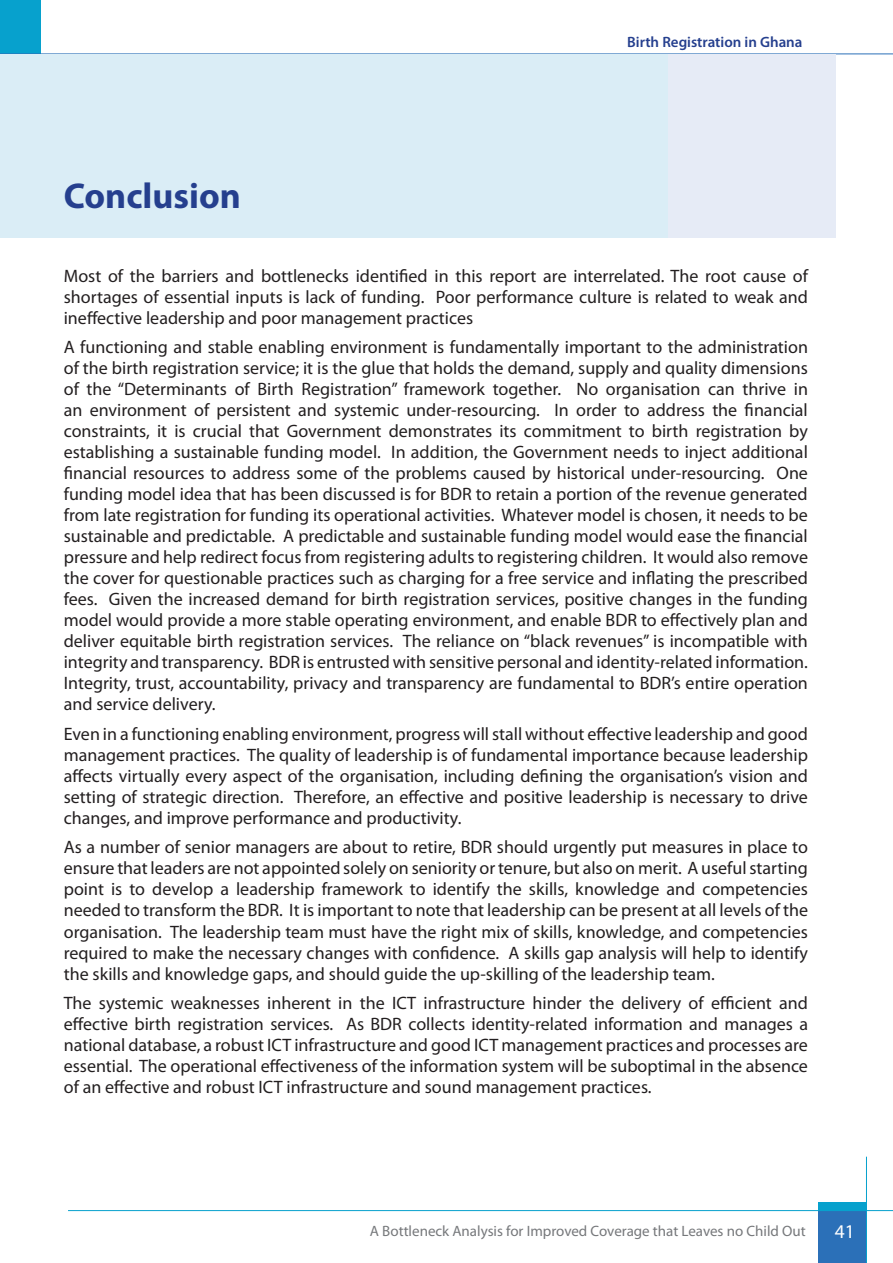
<style>
.page{position:relative;width:893px;height:1263px;background:#fff}
.page>*{position:absolute;margin:0;border:0;box-sizing:border-box;transform-origin:0 0}
.t1{font:700 36px "Myriad Pro";color:#253f8e}
.t2{font:19.5px "Myriad Pro";color:#fff}
.t3{font:18px/21px "Myriad Pro";color:#231f20;text-align:justify}
.t4{font:15px "Myriad Pro";color:#76787b}
.t5{font:600 15px "Myriad Pro";color:#253f8e}
</style>
<div class="page">
<div style="left:0;top:0;width:40px;height:54px;background:#07a1cd"></div>
<div style="left:818px;top:1210px;width:48px;height:53px;background:#2b70b8"></div>
<hr style="left:866px;top:1157px;width:1px;height:106px;background:#07a1cd">
<hr style="left:0;top:54px;width:893px;height:1px;background:#2b70b8">
<hr style="left:68px;top:1210px;width:825px;height:1px;background:#07a1cd">
<div style="left:818px;top:1201px;width:49px;height:9px;background:#07a1cd"></div>
<div style="left:0;top:54px;width:669px;height:184px;background:#daedf6"></div>
<div style="left:669px;top:54px;width:167px;height:184px;background:#e6ebf6"></div>
<h1 class="t1" style="left:64px;top:172px;width:179px">Conclusion</h1>
<p class="t5" style="left:627px;top:33px;width:177px">Birth Registration in Ghana</p>
<p class="t3" style="left:64px;top:265px;width:746px">Most of the barriers and bottlenecks identified in this report are interrelated. The root cause of shortages of essential inputs is lack of funding. Poor performance culture is related to weak and ineffective leadership and poor management practices</p>
<p class="t3" style="left:64px;top:336px;width:746px">A functioning and stable enabling environment is fundamentally important to the administration of the birth registration service; it is the glue that holds the demand, supply and quality dimensions of the “Determinants of Birth Registration” framework together. No organisation can thrive in an environment of persistent and systemic under-resourcing. In order to address the financial constraints, it is crucial that Government demonstrates its commitment to birth registration by establishing a sustainable funding model. In addition, the Government needs to inject additional financial resources to address some of the problems caused by historical under-resourcing. One funding model idea that has been discussed is for BDR to retain a portion of the revenue generated from late registration for funding its operational activities. Whatever model is chosen, it needs to be sustainable and predictable. A predictable and sustainable funding model would ease the financial pressure and help redirect focus from registering adults to registering children. It would also remove the cover for questionable practices such as charging for a free service and inflating the prescribed fees. Given the increased demand for birth registration services, positive changes in the funding model would provide a more stable operating environment, and enable BDR to effectively plan and deliver equitable birth registration services. The reliance on “black revenues” is incompatible with integrity and transparency. BDR is entrusted with sensitive personal and identity-related information.<br>Integrity, trust, accountability, privacy and transparency are fundamental to BDR’s entire operation and service delivery.</p>
<p class="t3" style="left:64px;top:723px;width:746px">Even in a functioning enabling environment, progress will stall without effective leadership and good management practices. The quality of leadership is of fundamental importance because leadership affects virtually every aspect of the organisation, including defining the organisation’s vision and setting of strategic direction. Therefore, an effective and positive leadership is necessary to drive changes, and improve performance and productivity.</p>
<p class="t3" style="left:64px;top:837px;width:746px">As a number of senior managers are about to retire, BDR should urgently put measures in place to ensure that leaders are not appointed solely on seniority or tenure, but also on merit. A useful starting point is to develop a leadership framework to identify the skills, knowledge and competencies needed to transform the BDR. It is important to note that leadership can be present at all levels of the organisation. The leadership team must have the right mix of skills, knowledge, and competencies required to make the necessary changes with confidence. A skills gap analysis will help to identify the skills and knowledge gaps, and should guide the up-skilling of the leadership team.</p>
<p class="t3" style="left:64px;top:992px;width:746px">The systemic weaknesses inherent in the ICT infrastructure hinder the delivery of efficient and effective birth registration services. As BDR collects identity-related information and manages a national database, a robust ICT infrastructure and good ICT management practices and processes are essential. The operational effectiveness of the information system will be suboptimal in the absence of an effective and robust ICT infrastructure and sound management practices.</p>
<p class="t4" style="left:370px;top:1222px;width:437px">A Bottleneck Analysis for Improved Coverage that Leaves no Child Out</p>
<p class="t2" style="left:835px;top:1220px;width:22px">41</p>
</div>
